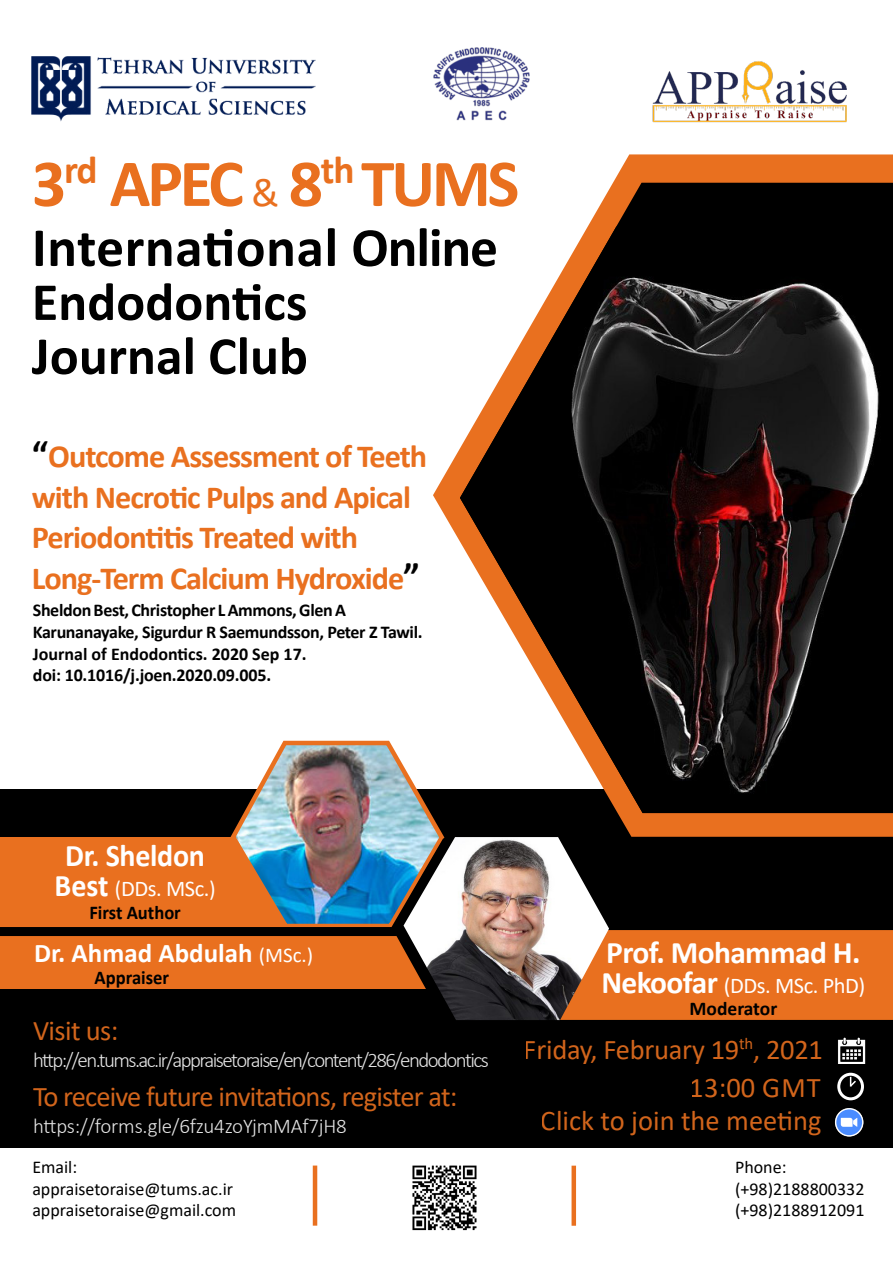
<style>
.page{position:relative;width:893px;height:1263px;background:#fff}
.page>*{position:absolute;margin:0;border:0;box-sizing:border-box;transform-origin:0 0}
.t1{font:700 67.5px "Calibri";letter-spacing:-.05em;color:#e9701f}
.t2{font:700 55.5px "Calibri";color:#000}
.t3{font:700 54px/54px "Calibri";color:#000}
.t4{font:700 32.25px/40.5px "Calibri";letter-spacing:-.03em;color:#e9701f}
.t5{font:700 31.5px "Calibri";letter-spacing:-.02em;color:#fff}
.t6{font:700 31.5px "Calibri";letter-spacing:-.02em;color:#fff;scale:.95 1}
.t7{font:28.5px "Calibri";letter-spacing:-.02em;color:#e9701f}
.t8{font:28.5px "Calibri";color:#e9701f}
.t9{font:700 27px "Calibri";color:#fff}
.t10{font:22.5px "Calibri";letter-spacing:-.02em;color:#fff}
.t11{font:22.5px "Calibri";letter-spacing:-.02em;color:#fff;scale:.95 1}
.t12{font:300 21px "Calibri";letter-spacing:-.075em;color:#fff}
.t13{font:300 21px "Calibri";letter-spacing:-.01em;color:#fff}
.t14{font:700 19.5px "Calibri";color:#000;scale:.95 1}
.t15{font:700 19.5px "Calibri";color:#000}
.t16{font:700 18px/21.6px "Calibri";letter-spacing:-.02em;color:#000}
.t17{font:18px/21.6px "Calibri";color:#000}
.s1{font-weight:400;font-size:40.5px}
.s2{font-size:37.5px;color:#000}
.s3{font-weight:700;font-size:31.5px}
.s4{font-weight:400;font-size:21px}
</style>
<div class="page">
<div style="left:0;top:789px;width:893px;height:358px;background:#000"></div>
<div style="left:0;top:897px;width:432px;height:92px;background:#e9701f"></div>
<img style="left:433px;top:47px;width:97px;height:74px">
<img style="left:652px;top:61px;width:195px;height:62px">
<img style="left:32px;top:56px;width:284px;height:66px">
<img style="left:412px;top:1165px;width:65px;height:66px">
<img style="left:838px;top:1037px;width:28px;height:26px">
<hr style="left:313px;top:1165px;width:4px;height:61px;background:#e9701f">
<hr style="left:572px;top:1166px;width:4px;height:60px;background:#e9701f">
<svg style="left:433px;top:154px;width:460px;height:388px"></svg>
<svg style="left:460px;top:183px;width:433px;height:43px;fill:#000"></svg>
<img style="left:460px;top:226px;width:433px;height:511px">
<div style="left:0;top:837px;width:292px;height:91px;background:#e9701f"></div>
<svg style="left:835px;top:1108px;width:28px;height:28px"></svg>
<svg style="left:836px;top:1109px;width:26px;height:26px"></svg>
<svg style="left:841px;top:1118px;width:16px;height:9px"></svg>
<div style="left:837px;top:1073px;width:27px;height:27px;border:3px solid #fff;border-radius:50%"></div>
<svg style="left:849px;top:1077px;width:9px;height:10px"></svg>
<svg style="left:230px;top:737px;width:663px;height:284px"></svg>
<img style="left:404px;top:837px;width:205px;height:183px">
<div style="left:0;top:927px;width:400px;height:9px;background:#000"></div>
<h1 class="t1" style="left:32px;top:136px;width:489px">3<sup>rd</sup> APEC <span class="s1">&amp;</span> 8<sup>th</sup> TUMS</h1>
<h2 class="t2" style="left:32px;top:208px;width:468px">International Online</h2>
<h3 class="t3" style="left:32px;top:274px;width:278px">Endodontics<br>Journal Club</h3>
<h3 class="t4" style="left:32px;top:436px;width:397px"><span class="s2">“</span>Outcome Assessment of Teeth with Necrotic Pulps and Apical<br>Periodontitis Treated with<br>Long-Term Calcium Hydroxide<span class="s2">”</span></h3>
<p class="t16" style="left:33px;top:599px;width:391px">Sheldon Best, Christopher L Ammons, Glen A Karunanayake, Sigurdur R Saemundsson, Peter Z Tawil.<br>Journal of Endodontics. 2020 Sep 17.<br>doi: 10.1016/j.joen.2020.09.005.</p>
<h3 class="t6" style="left:65px;top:833px;width:149px">Dr. Sheldon</h3>
<p class="t11" style="left:55px;top:873px;width:171px"><span class="s3">Best</span> (DDs. MSc.)</p>
<p class="t14" style="left:89px;top:898px;width:98px">First Author</p>
<h3 class="t9" style="left:34px;top:934px;width:281px">Dr. Ahmad Abdulah <span class="s4">(MSc.)</span></h3>
<p class="t14" style="left:95px;top:963px;width:80px">Appraiser</p>
<h3 class="t7" style="left:33px;top:1011px;width:87px">Visit us:</h3>
<p class="t12" style="left:33px;top:1047px;width:457px">http://en.tums.ac.ir/appraisetoraise/en/content/286/endodontics</p>
<h3 class="t7" style="left:33px;top:1077px;width:426px">To receive future invitations, register at:</h3>
<p class="t13" style="left:33px;top:1113px;width:315px">https://forms.gle/6fzu4zoYjmMAf7jH8</p>
<p class="t17" style="left:32px;top:1156px;width:205px">Email: appraisetoraise@tums.ac.ir appraisetoraise@gmail.com</p>
<h3 class="t5" style="left:606px;top:930px;width:256px">Prof. Mohammad H.</h3>
<p class="t10" style="left:601px;top:969px;width:266px"><span class="s3">Nekoofar</span> (DDs. MSc. PhD)</p>
<p class="t15" style="left:689px;top:995px;width:89px">Moderator</p>
<h3 class="t7" style="left:524px;top:1029px;width:301px">Friday, February 19<sup>th</sup>, 2021</h3>
<h3 class="t7" style="left:690px;top:1068px;width:132px">13:00 GMT</h3>
<h3 class="t8" style="left:541px;top:1101px;width:282px">Click to join the meeting</h3>
<p class="t17" style="left:735px;top:1156px;width:131px">Phone: (+98)2188800332 (+98)2188912091</p>
</div>
